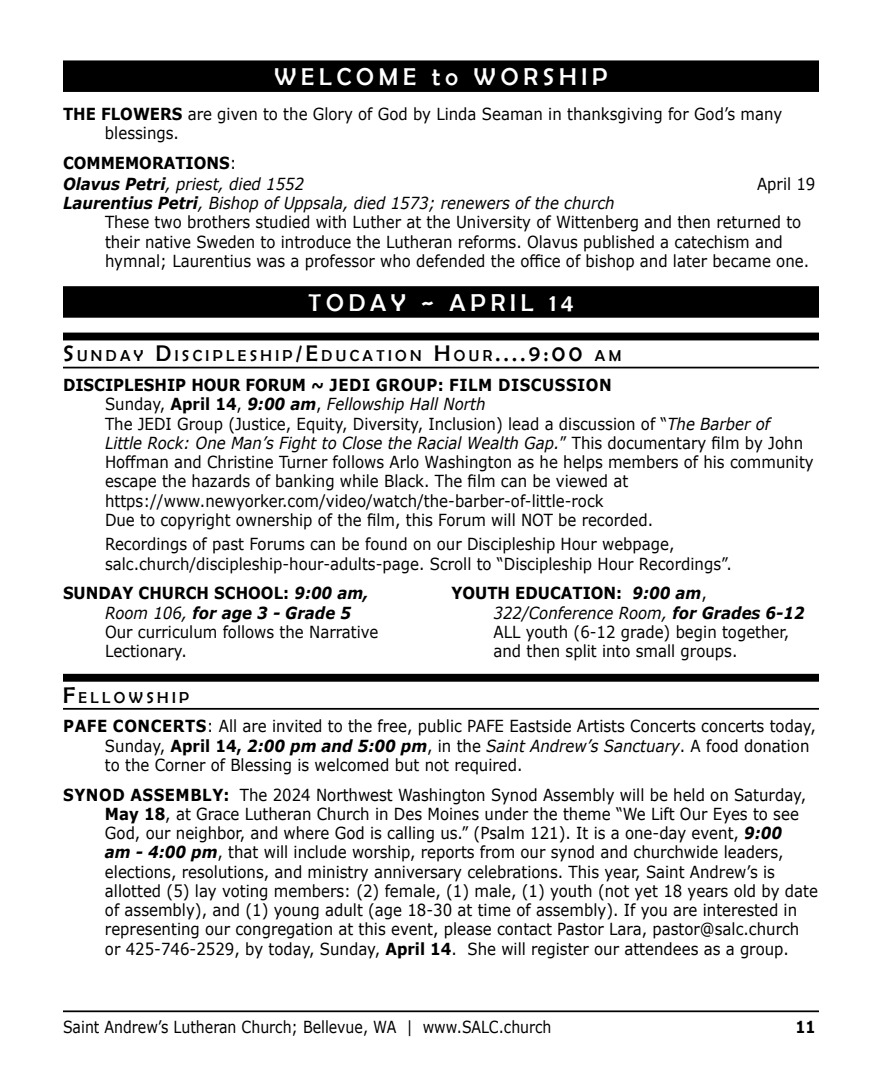
<style>
.page{position:relative;width:882px;height:1071px;background:#fff}
.page>*{position:absolute;margin:0;border:0;box-sizing:border-box;transform-origin:0 0}
.t1{font:24.5px "Berlin Sans FB";letter-spacing:.2em;color:#fff}
.t2{font:16.62px/19.2px "Verdana";color:#000;scale:.9 1}
.t3{font:16.62px "Verdana";color:#000;scale:.85 1}
.t4{font:italic 16.62px/21px "Verdana";color:#000;scale:.9 1}
.t5{font:700 16.62px "Verdana";color:#000;scale:.85 1}
.t6{font:15.92px "Berlin Sans FB";letter-spacing:.215em;color:#000}
.s1{font-weight:700}
.s2{font-weight:700;font-style:normal}
.s3{font-style:normal}
.s4{font-weight:700;font-style:italic}
.s5{font-style:italic}
.s6{font-size:22.75px}
</style>
<div class="page">
<hr style="left:63px;top:1010px;width:756px;height:2px;background:#000">
<div style="left:63px;top:60px;width:756px;height:32px;background:#000"></div>
<div style="left:63px;top:286px;width:756px;height:32px;background:#000"></div>
<div style="left:63px;top:333px;width:756px;height:7px;background:#000"></div>
<hr style="left:63px;top:367px;width:756px;height:1px;background:#000">
<div style="left:63px;top:674px;width:756px;height:8px;background:#000"></div>
<hr style="left:63px;top:708px;width:756px;height:2px;background:#000">
<h1 class="t1" style="left:274px;top:63px;width:335px">WELCOME to WORSHIP</h1>
<p class="t2" style="left:105px;top:104px;width:754px;text-indent:-42px"><span class="s1">THE FLOWERS</span> are given to the Glory of God by Linda Seaman in thanksgiving for God’s many blessings.</p>
<p class="t4" style="left:63px;top:152px;width:270px"><span class="s2">COMMEMORATIONS</span><span class="s3">:<br></span><span class="s1">Olavus Petri</span>, priest, died 1552</p>
<p class="t2" style="left:757px;top:174px;width:66px">April 19</p>
<p class="t2" style="left:105px;top:193px;width:784px;text-indent:-42px"><span class="s4">Laurentius Petri</span><span class="s5">, Bishop of Uppsala, died 1573; renewers of the church<br></span>These two brothers studied with Luther at the University of Wittenberg and then returned to their native Sweden to introduce the Lutheran reforms. Olavus published a catechism and hymnal; Laurentius was a professor who defended the office of bishop and later became one.</p>
<h1 class="t1" style="left:309px;top:289px;width:266px">TODAY ~ APRIL 14</h1>
<p class="t6" style="left:63px;top:347px;width:560px"><span class="s6">S</span>UNDAY <span class="s6">D</span>ISCIPLESHIP<span class="s6">/E</span>DUCATION <span class="s6">H</span> OUR<span class="s6">....9:00</span> AM</p>
<p class="t2" style="left:105px;top:375px;width:789px;text-indent:-42px"><span class="s1">DISCIPLESHIP HOUR FORUM ~ JEDI GROUP: FILM DISCUSSION<br></span>Sunday, <span class="s1">April 14</span>, <span class="s4">9:00 am</span>, <span class="s5">Fellowship Hall North<br></span>The JEDI Group (Justice, Equity, Diversity, Inclusion) lead a discussion of “<span class="s5">The Barber of<br>Little Rock: One Man’s Fight to Close the Racial Wealth Gap.</span>” This documentary film by John Hoffman and Christine Turner follows Arlo Washington as he helps members of his community escape the hazards of banking while Black. The film can be viewed at https://www.newyorker.com/video/watch/the-barber-of-little-rock<br>Due to copyright ownership of the film, this Forum will NOT be recorded.</p>
<p class="t2" style="left:105px;top:535px;width:698px">Recordings of past Forums can be found on our Discipleship Hour webpage, salc.church/discipleship-hour-adults-page. Scroll to “Discipleship Hour Recordings”.</p>
<p class="t2" style="left:105px;top:584px;width:305px;text-indent:-42px"><span class="s1">SUNDAY CHURCH SCHOOL:</span> <span class="s4">9:00 am,<br></span><span class="s5">Room 106,</span> <span class="s4">for age 3 - Grade 5<br></span>Our curriculum follows the Narrative<br>Lectionary.</p>
<p class="t2" style="left:494px;top:584px;width:347px;text-indent:-42px"><span class="s1">YOUTH EDUCATION:</span> <span class="s4">9:00 am</span>, <span class="s5">322/Conference Room,</span> <span class="s4">for Grades 6-12<br></span>ALL youth (6-12 grade) begin together, and then split into small groups.</p>
<p class="t6" style="left:63px;top:688px;width:128px"><span class="s6">F</span>ELLOWSHIP</p>
<p class="t2" style="left:105px;top:717px;width:791px;text-indent:-42px"><span class="s1">PAFE CONCERTS</span>: All are invited to the free, public PAFE Eastside Artists Concerts concerts today,<br>Sunday, <span class="s1">April 14,</span> <span class="s4">2:00 pm and 5:00 pm</span>, in the <span class="s5">Saint Andrew’s Sanctuary</span>. A food donation to the Corner of Blessing is welcomed but not required.</p>
<p class="t2" style="left:105px;top:785px;width:794px;text-indent:-42px"><span class="s1">SYNOD ASSEMBLY:</span> The 2024 Northwest Washington Synod Assembly will be held on Saturday, <span class="s1">May 18</span>, at Grace Lutheran Church in Des Moines under the theme “We Lift Our Eyes to see God, our neighbor, and where God is calling us.” (Psalm 121). It is a one-day event, <span class="s4">9:00<br>am - 4:00 pm</span>, that will include worship, reports from our synod and churchwide leaders, elections, resolutions, and ministry anniversary celebrations. This year, Saint Andrew’s is allotted (5) lay voting members: (2) female, (1) male, (1) youth (not yet 18 years old by date of assembly), and (1) young adult (age 18-30 at time of assembly). If you are interested in representing our congregation at this event, please contact Pastor Lara, pastor@salc.church or 425-746-2529, by today, Sunday, <span class="s1">April 14</span>. She will register our attendees as a group.</p>
<p class="t3" style="left:63px;top:1016px;width:576px">Saint Andrew’s Lutheran Church; Bellevue, WA | www.SALC.church</p>
<p class="t5" style="left:795px;top:1015px;width:25px">11</p>
</div>
